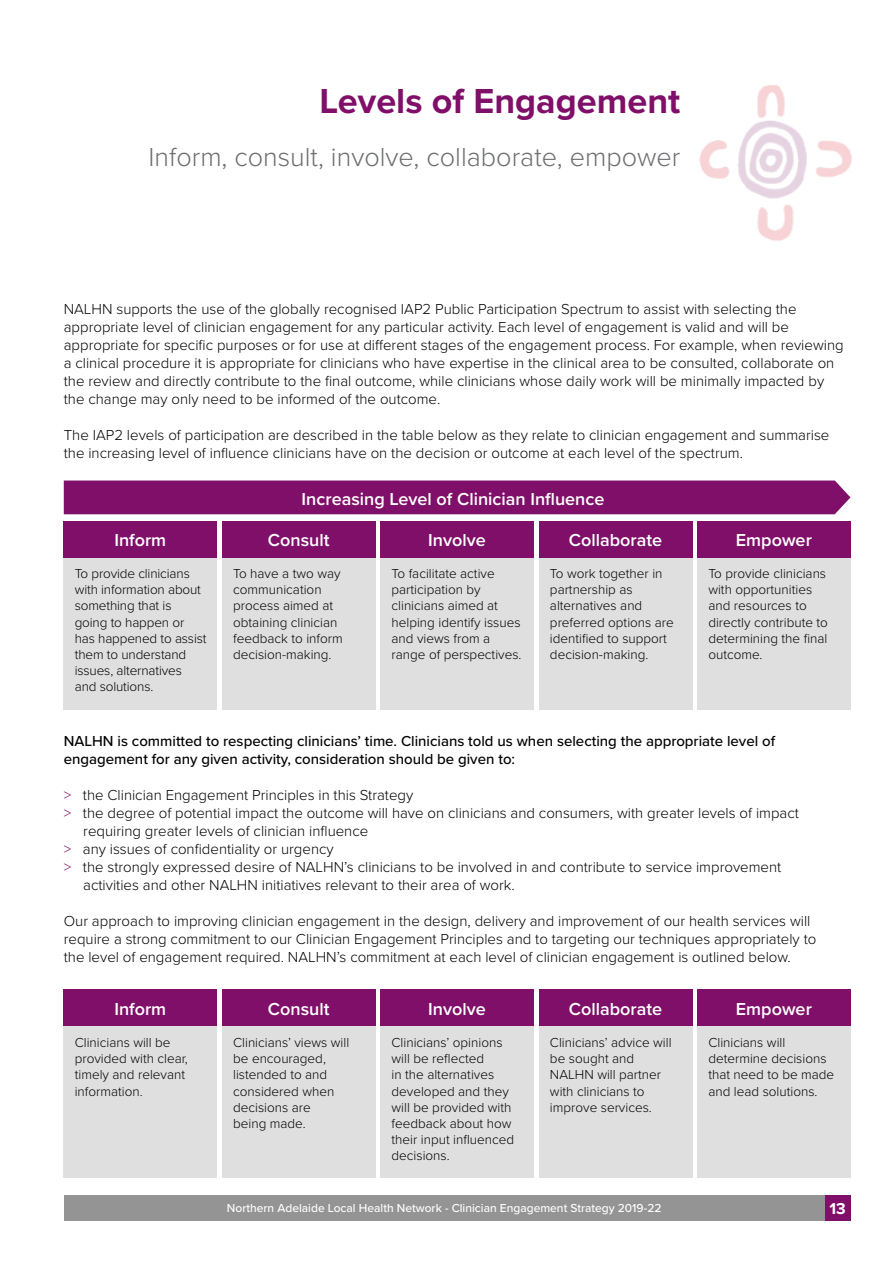
<style>
.page{position:relative;width:893px;height:1263px;background:#fff}
.page>*{position:absolute;margin:0;border:0;box-sizing:border-box;transform-origin:0 0}
.t1{font:700 36px "Proxima Nova";color:#800f69}
.t2{font:300 27px "Proxima Nova";color:#6d6e71}
.t3{font:600 18px "Proxima Nova";color:#fff}
.t4{font:700 16.35px "Proxima Nova";color:#fff}
.t5{font:300 15px/18px "Proxima Nova";color:#000}
.t6{font:500 15px/18px "Proxima Nova";color:#000}
.t7{font:300 13.5px/16.2px "Proxima Nova";color:#000}
.t8{font:500 12px "Proxima Nova";color:#fff}
.s1{color:#800f69}
</style>
<div class="page">
<div style="left:825px;top:1195px;width:25px;height:25px;background:#800f69"></div>
<img style="left:699px;top:85px;width:153px;height:156px">
<div style="left:64px;top:1195px;width:761px;height:25px;background:#949495"></div>
<div style="left:64px;top:556px;width:153px;height:154px;background:#dfdfdf"></div>
<div style="left:64px;top:521px;width:153px;height:36px;background:#800f69"></div>
<div style="left:222px;top:556px;width:153px;height:154px;background:#dfdfdf"></div>
<div style="left:222px;top:521px;width:153px;height:36px;background:#800f69"></div>
<div style="left:381px;top:556px;width:153px;height:154px;background:#dfdfdf"></div>
<div style="left:381px;top:521px;width:153px;height:36px;background:#800f69"></div>
<div style="left:539px;top:556px;width:153px;height:154px;background:#dfdfdf"></div>
<div style="left:539px;top:521px;width:153px;height:36px;background:#800f69"></div>
<div style="left:697px;top:556px;width:153px;height:154px;background:#dfdfdf"></div>
<div style="left:697px;top:521px;width:153px;height:36px;background:#800f69"></div>
<div style="left:64px;top:1025px;width:153px;height:153px;background:#dfdfdf"></div>
<div style="left:64px;top:989px;width:153px;height:37px;background:#800f69"></div>
<div style="left:222px;top:1025px;width:153px;height:153px;background:#dfdfdf"></div>
<div style="left:222px;top:989px;width:153px;height:37px;background:#800f69"></div>
<div style="left:381px;top:1025px;width:153px;height:153px;background:#dfdfdf"></div>
<div style="left:381px;top:989px;width:153px;height:37px;background:#800f69"></div>
<div style="left:539px;top:1025px;width:153px;height:153px;background:#dfdfdf"></div>
<div style="left:539px;top:989px;width:153px;height:37px;background:#800f69"></div>
<div style="left:697px;top:1025px;width:153px;height:153px;background:#dfdfdf"></div>
<div style="left:697px;top:989px;width:153px;height:37px;background:#800f69"></div>
<div style="left:64px;top:480px;width:786px;height:34px;background:#800f69"></div>
<h1 class="t1" style="left:320px;top:75px;width:362px">Levels of Engagement</h1>
<h2 class="t2" style="left:149px;top:137px;width:533px">Inform, consult, involve, collaborate, empower</h2>
<p class="t5" style="left:64px;top:299px;width:781px">NALHN supports the use of the globally recognised IAP2 Public Participation Spectrum to assist with selecting the appropriate level of clinician engagement for any particular activity. Each level of engagement is valid and will be appropriate for specific purposes or for use at different stages of the engagement process. For example, when reviewing a clinical procedure it is appropriate for clinicians who have expertise in the clinical area to be consulted, collaborate on the review and directly contribute to the final outcome, while clinicians whose daily work will be minimally impacted by the change may only need to be informed of the outcome.</p>
<p class="t5" style="left:64px;top:425px;width:767px">The IAP2 levels of participation are described in the table below as they relate to clinician engagement and summarise the increasing level of influence clinicians have on the decision or outcome at each level of the spectrum.</p>
<p class="t3" style="left:114px;top:527px;width:53px">Inform</p>
<p class="t7" style="left:75px;top:565px;width:133px">To provide clinicians with information about something that is going to happen or has happened to assist them to understand issues, alternatives and solutions.</p>
<p class="t3" style="left:302px;top:485px;width:304px">Increasing Level of Clinician Influence</p>
<p class="t3" style="left:268px;top:527px;width:63px">Consult</p>
<p class="t7" style="left:233px;top:565px;width:111px">To have a two way communication process aimed at obtaining clinician feedback to inform decision-making.</p>
<p class="t3" style="left:428px;top:527px;width:59px">Involve</p>
<p class="t7" style="left:392px;top:565px;width:131px">To facilitate active participation by clinicians aimed at helping identify issues and views from a range of perspectives.</p>
<p class="t3" style="left:569px;top:527px;width:95px">Collaborate</p>
<p class="t7" style="left:550px;top:565px;width:125px">To work together in partnership as alternatives and preferred options are identified to support decision-making.</p>
<p class="t3" style="left:736px;top:527px;width:77px">Empower</p>
<p class="t7" style="left:708px;top:565px;width:121px">To provide clinicians with opportunities and resources to directly contribute to determining the final outcome.</p>
<p class="t6" style="left:64px;top:731px;width:713px">NALHN is committed to respecting clinicians’ time. Clinicians told us when selecting the appropriate level of engagement for any given activity, consideration should be given to:</p>
<p class="t5" style="left:64px;top:785px;width:351px"><span class="s1">&gt;</span> the Clinician Engagement Principles in this Strategy</p>
<p class="t5" style="left:64px;top:803px;width:737px"><span class="s1">&gt;</span> the degree of potential impact the outcome will have on clinicians and consumers, with greater levels of impact</p>
<p class="t5" style="left:83px;top:821px;width:287px">requiring greater levels of clinician influence</p>
<p class="t5" style="left:64px;top:839px;width:271px"><span class="s1">&gt;</span> any issues of confidentiality or urgency</p>
<p class="t5" style="left:64px;top:857px;width:719px"><span class="s1">&gt;</span> the strongly expressed desire of NALHN’s clinicians to be involved in and contribute to service improvement</p>
<p class="t5" style="left:83px;top:875px;width:433px">activities and other NALHN initiatives relevant to their area of work.</p>
<p class="t5" style="left:64px;top:911px;width:754px">Our approach to improving clinician engagement in the design, delivery and improvement of our health services will require a strong commitment to our Clinician Engagement Principles and to targeting our techniques appropriately to the level of engagement required. NALHN’s commitment at each level of clinician engagement is outlined below.</p>
<p class="t3" style="left:114px;top:996px;width:53px">Inform</p>
<p class="t7" style="left:75px;top:1033px;width:115px">Clinicians will be provided with clear, timely and relevant information.</p>
<p class="t3" style="left:268px;top:996px;width:63px">Consult</p>
<p class="t3" style="left:428px;top:996px;width:59px">Involve</p>
<p class="t3" style="left:569px;top:996px;width:95px">Collaborate</p>
<p class="t3" style="left:736px;top:996px;width:77px">Empower</p>
<p class="t7" style="left:233px;top:1033px;width:118px">Clinicians’ views will be encouraged, listended to and considered when decisions are<br>being made.</p>
<p class="t7" style="left:392px;top:1033px;width:124px">Clinicians’ opinions will be reflected<br>in the alternatives developed and they will be provided with feedback about how their input influenced decisions.</p>
<p class="t7" style="left:550px;top:1033px;width:123px">Clinicians’ advice will be sought and<br>NALHN will partner with clinicians to improve services.</p>
<p class="t7" style="left:708px;top:1033px;width:127px">Clinicians will determine decisions that need to be made and lead solutions.</p>
<p class="t8" style="left:227px;top:1199px;width:436px">Northern Adelaide Local Health Network - Clinician Engagement Strategy 2019-22</p>
<p class="t4" style="left:829px;top:1196px;width:18px">13</p>
</div>
